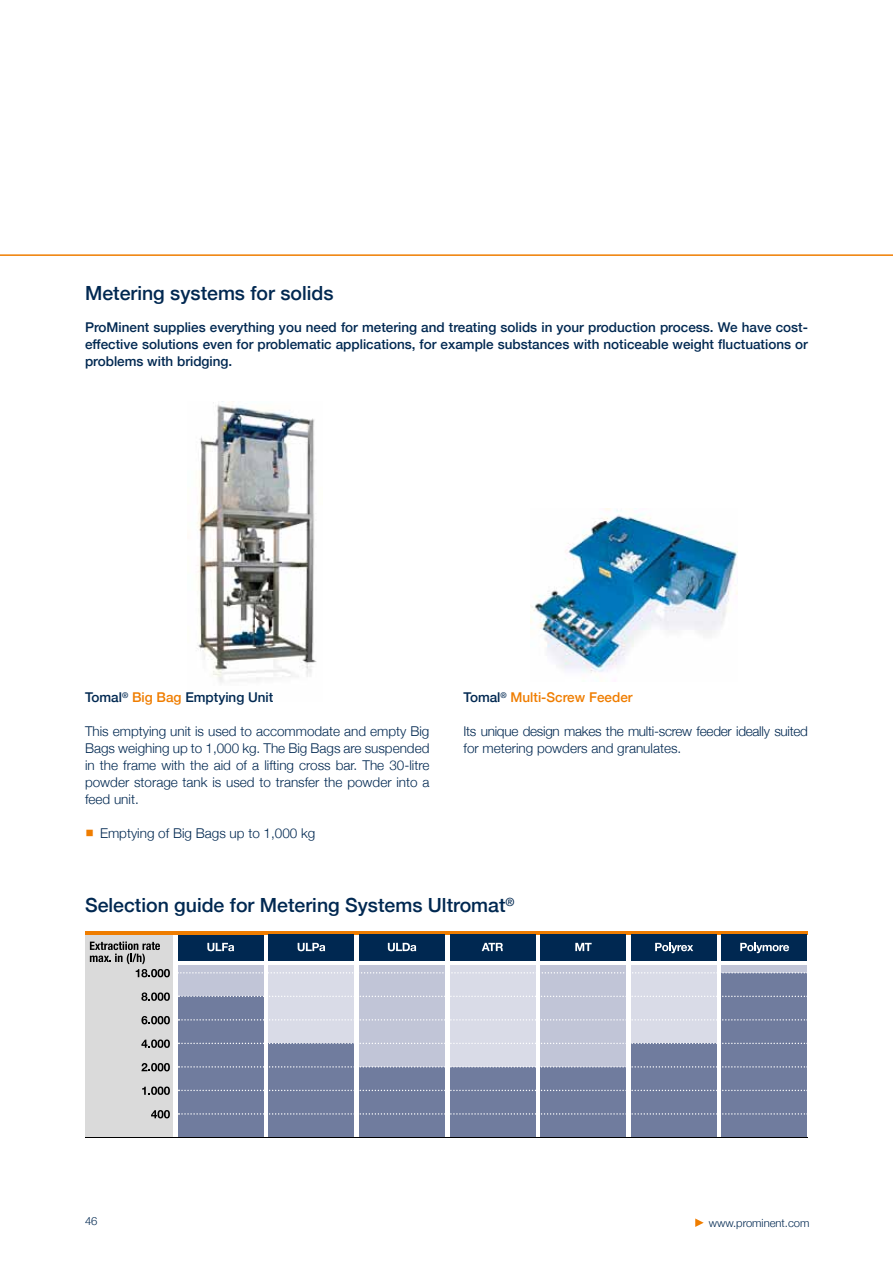
<style>
.page{position:relative;width:893px;height:1263px;background:#fff}
.page>*{position:absolute;margin:0;border:0;box-sizing:border-box;transform-origin:0 0}
.t1{font:500 19.5px "Helvetica Neue";color:#002851}
.t2{font:500 13.5px/17px "Helvetica Neue";color:#002851;text-align:justify}
.t3{font:300 13.5px/17px "Helvetica Neue";color:#002851;text-align:justify}
.t4{font:300 13.5px/17px "Helvetica Neue";letter-spacing:-.02em;color:#002851}
.t5{font:500 13.5px "Helvetica Neue";color:#ef7d00}
.t6{font:300 11.25px "Helvetica Neue";color:#002851}
.s1{color:#ef7d00}
.s2{color:#002851}
</style>
<div class="page">
<svg style="left:695px;top:1218px;width:9px;height:9px"></svg>
<img style="left:197px;top:401px;width:120px;height:282px">
<img style="left:530px;top:509px;width:208px;height:164px">
<hr style="left:0;top:254px;width:893px;height:2px;background:#ef7d00">
<div style="left:85px;top:934px;width:88px;height:207px;background:#dadada"></div>
<div style="left:178px;top:934px;width:85px;height:27px;background:#002851"></div>
<hr style="left:85px;top:931px;width:722px;height:3px;background:#ef7d00">
<svg style="left:207px;top:943px;width:27px;height:8px"></svg>
<div style="left:178px;top:965px;width:85px;height:176px;background:#c1c5d7"></div>
<svg style="left:90px;top:941px;width:80px;height:36px"></svg>
<svg style="left:141px;top:992px;width:29px;height:9px"></svg>
<svg style="left:141px;top:1016px;width:29px;height:8px"></svg>
<svg style="left:141px;top:1039px;width:29px;height:9px"></svg>
<svg style="left:141px;top:1063px;width:29px;height:8px"></svg>
<svg style="left:142px;top:1086px;width:28px;height:9px"></svg>
<svg style="left:151px;top:1110px;width:19px;height:8px"></svg>
<div style="left:178px;top:996px;width:85px;height:142px;background:#707c9e"></div>
<div style="left:268px;top:934px;width:86px;height:27px;background:#002851"></div>
<svg style="left:298px;top:943px;width:27px;height:8px"></svg>
<div style="left:268px;top:965px;width:86px;height:176px;background:#d9dbe7"></div>
<div style="left:268px;top:1043px;width:86px;height:95px;background:#707c9e"></div>
<div style="left:359px;top:934px;width:86px;height:27px;background:#002851"></div>
<svg style="left:388px;top:943px;width:28px;height:8px"></svg>
<div style="left:359px;top:965px;width:86px;height:176px;background:#c1c5d7"></div>
<div style="left:359px;top:1067px;width:86px;height:71px;background:#707c9e"></div>
<div style="left:450px;top:934px;width:85px;height:27px;background:#002851"></div>
<svg style="left:482px;top:943px;width:21px;height:8px"></svg>
<div style="left:450px;top:965px;width:85px;height:176px;background:#d9dbe7"></div>
<div style="left:450px;top:1067px;width:85px;height:71px;background:#707c9e"></div>
<div style="left:540px;top:934px;width:86px;height:27px;background:#002851"></div>
<svg style="left:575px;top:943px;width:17px;height:8px"></svg>
<div style="left:540px;top:965px;width:86px;height:176px;background:#c1c5d7"></div>
<div style="left:540px;top:1067px;width:86px;height:71px;background:#707c9e"></div>
<div style="left:631px;top:934px;width:85px;height:27px;background:#002851"></div>
<svg style="left:655px;top:943px;width:38px;height:10px"></svg>
<div style="left:631px;top:965px;width:85px;height:176px;background:#d9dbe7"></div>
<div style="left:631px;top:1043px;width:85px;height:95px;background:#707c9e"></div>
<div style="left:722px;top:934px;width:85px;height:27px;background:#002851"></div>
<svg style="left:740px;top:943px;width:49px;height:10px"></svg>
<div style="left:722px;top:965px;width:85px;height:176px;background:#c1c5d7"></div>
<div style="left:722px;top:973px;width:85px;height:165px;background:#707c9e"></div>
<svg style="left:178px;top:972px;width:629px;height:1px"></svg>
<svg style="left:178px;top:995px;width:629px;height:2px"></svg>
<svg style="left:178px;top:1019px;width:629px;height:1px"></svg>
<svg style="left:178px;top:1043px;width:629px;height:1px"></svg>
<svg style="left:178px;top:1066px;width:629px;height:2px"></svg>
<svg style="left:178px;top:1090px;width:629px;height:1px"></svg>
<svg style="left:178px;top:1113px;width:629px;height:2px"></svg>
<hr style="left:85px;top:1138px;width:722px;height:3px;background:#fff">
<hr style="left:85px;top:1137px;width:722px;height:1px;background:#000">
<h1 class="t1" style="left:85px;top:277px;width:250px">Metering systems for solids</h1>
<p class="t2" style="left:85px;top:318px;width:724px">ProMinent supplies everything you need for metering and treating solids in your production process. We have cost&shy;effective solutions even for problematic applications, for example substances with noticeable weight fluctuations or problems with bridging.</p>
<p class="t2" style="left:85px;top:688px;width:190px">Tomal<sup>®</sup> <span class="s1">Big Bag</span> Emptying Unit</p>
<p class="t3" style="left:85px;top:722px;width:346px">This emptying unit is used to accommodate and empty Big Bags weighing up to 1,000 kg. The Big Bags are suspended in the frame with the aid of a lifting cross bar. The 30-litre powder storage tank is used to transfer the powder into a feed unit.</p>
<p class="t3" style="left:85px;top:823px;width:232px"><span class="s1">○</span> Emptying of Big Bags up to 1,000 kg</p>
<p class="t5" style="left:463px;top:686px;width:171px"><span class="s2">Tomal</span><sup>®</sup> Multi-Screw Feeder</p>
<p class="t4" style="left:463px;top:722px;width:346px">Its unique design makes the multi-screw feeder ideally suited for metering powders and granulates.</p>
<h1 class="t1" style="left:85px;top:889px;width:431px">Selection guide for Metering Systems Ultromat<sup>®</sup></h1>
<p class="t6" style="left:85px;top:1212px;width:14px">46</p>
<p class="t6" style="left:709px;top:1214px;width:102px">www.prominent.com</p>
</div>
